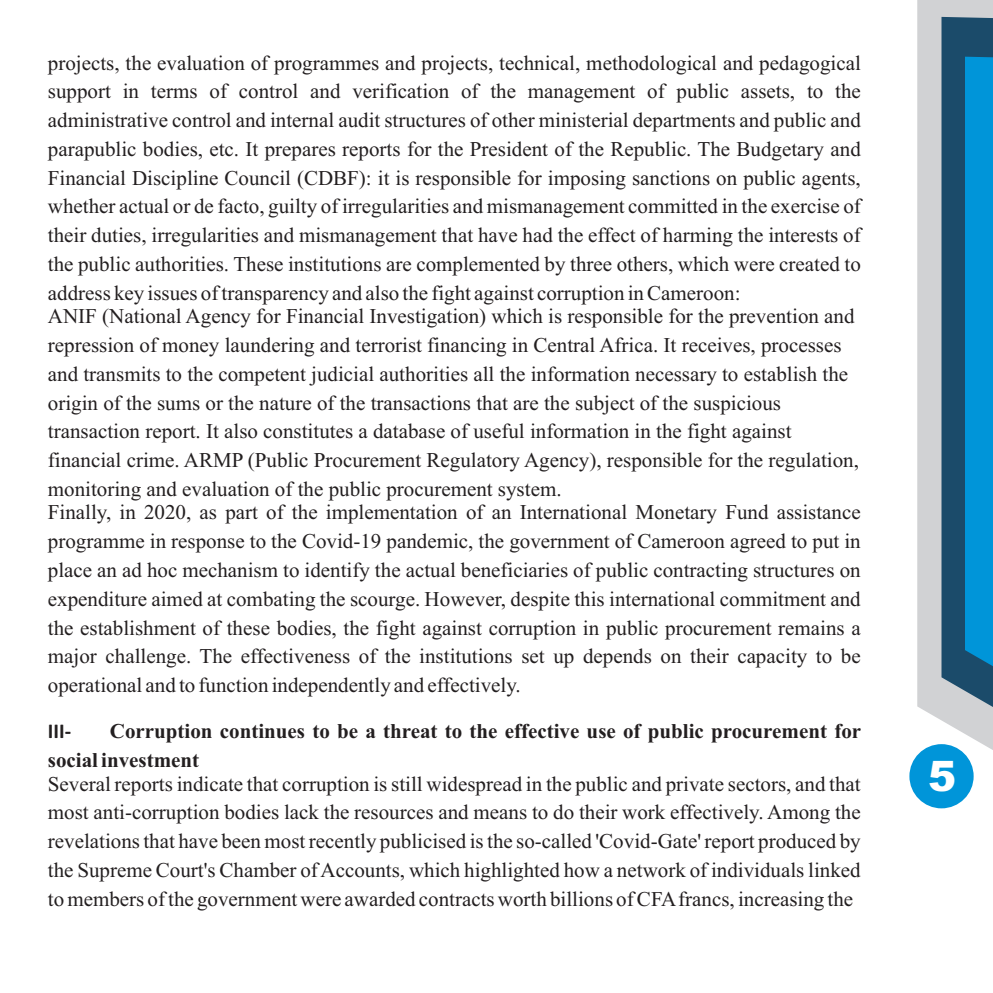
<style>
.page{position:relative;width:993px;height:993px;background:#fff}
.page>*{position:absolute;margin:0;border:0;box-sizing:border-box;transform-origin:0 0}
.t1{font:900 42px "Arial";color:#fff}
.t2{font:21px/28.7px "Times New Roman";color:#231f20;text-align:justify}
.t3{font:700 21px/28.7px "Times New Roman";color:#231f20}
.t4{font:700 21px "Calibri";color:#231f20}
</style>
<div class="page">
<div style="left:909px;top:743px;width:64px;height:65px;background:#0095d9;border-radius:50%"></div>
<svg style="left:916px;top:0;width:76px;height:809px;background:#c4d0d6"></svg>
<svg style="left:941px;top:17px;width:51px;height:783px;background:#336482"></svg>
<svg style="left:964px;top:57px;width:28px;height:704px;background:#188ec5"></svg>
<p class="t2" style="left:48px;top:50px;width:814px">projects, the evaluation of programmes and projects, technical, methodological and pedagogical support in terms of control and verification of the management of public assets, to the administrative control and internal audit structures of other ministerial departments and public and parapublic bodies, etc. It prepares reports for the President of the Republic. The Budgetary and Financial Discipline Council (CDBF): it is responsible for imposing sanctions on public agents, whether actual or de facto, guilty of irregularities and mismanagement committed in the exercise of their duties, irregularities and mismanagement that have had the effect of harming the interests of the public authorities. These institutions are complemented by three others, which were created to address key issues of transparency and also the fight against corruption in Cameroon:</p>
<p class="t2" style="left:48px;top:304px;width:812px;text-align:left">ANIF (National Agency for Financial Investigation) which is responsible for the prevention and repression of money laundering and terrorist financing in Central Africa. It receives, processes and transmits to the competent judicial authorities all the information necessary to establish the origin of the sums or the nature of the transactions that are the subject of the suspicious transaction report. It also constitutes a database of useful information in the fight against financial crime. ARMP (Public Procurement Regulatory Agency), responsible for the regulation, monitoring and evaluation of the public procurement system.</p>
<p class="t2" style="left:48px;top:500px;width:814px">Finally, in 2020, as part of the implementation of an International Monetary Fund assistance programme in response to the Covid-19 pandemic, the government of Cameroon agreed to put in place an ad hoc mechanism to identify the actual beneficiaries of public contracting structures on expenditure aimed at combating the scourge. However, despite this international commitment and the establishment of these bodies, the fight against corruption in public procurement remains a major challenge. The effectiveness of the institutions set up depends on their capacity to be operational and to function independently and effectively.</p>
<p class="t4" style="left:48px;top:722px;width:25px">III-</p>
<p class="t3" style="left:48px;top:718px;width:814px;text-indent:62px">Corruption continues to be a threat to the effective use of public procurement for social investment</p>
<p class="t2" style="left:48px;top:771px;width:814px">Several reports indicate that corruption is still widespread in the public and private sectors, and that most anti-corruption bodies lack the resources and means to do their work effectively. Among the revelations that have been most recently publicised is the so-called 'Covid-Gate' report produced by the Supreme Court's Chamber of Accounts, which highlighted how a network of individuals linked to members of the government were awarded contracts worth billions of CFAfrancs, increasing the</p>
<h1 class="t1" style="left:928px;top:760px;width:30px">5</h1>
</div>
